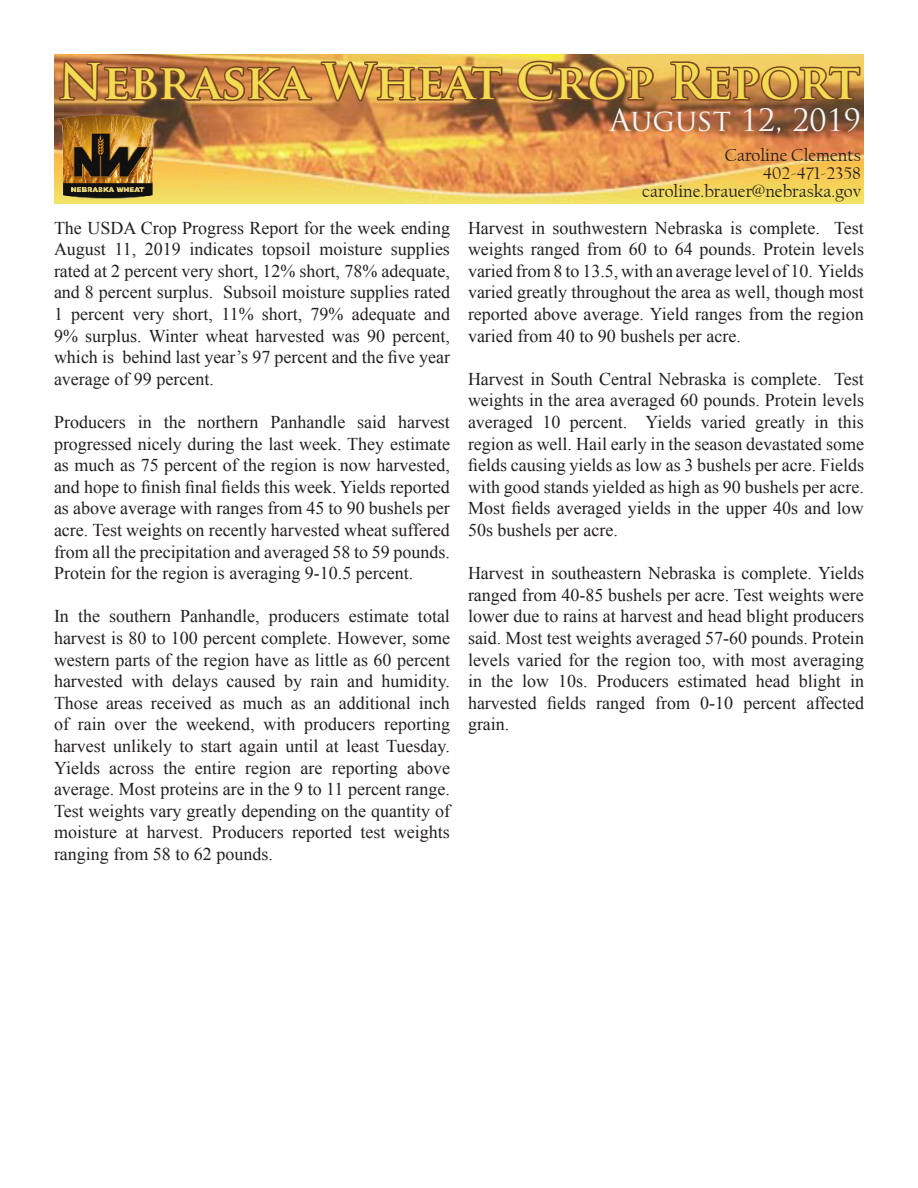
<style>
.page{position:relative;width:918px;height:1188px;background:#fff}
.page>*{position:absolute;margin:0;border:0;box-sizing:border-box;transform-origin:0 0}
.t1{font:700 48px "Trajan Pro";letter-spacing:-.01em;color:#f5db52}
.t2{font:30px "Trajan Pro";color:#f6f6f7}
.t3{font:18px/21.6px "Times New Roman";color:#231f20;text-align:justify}
.t4{font:18px "Californian FB";color:#231f20}
</style>
<div class="page">
<img style="left:54px;top:54px;width:810px;height:150px">
<img style="left:57px;top:54px;width:447px;height:135px">
<img style="left:516px;top:59px;width:139px;height:44px">
<svg style="left:669px;top:54px;width:193px;height:135px;background:#c58c48"></svg>
<img style="left:57px;top:108px;width:105px;height:92px">
<p class="t1" style="left:58px;top:52px;width:803px">Nebraska Wheat Crop Report</p>
<p class="t2" style="left:610px;top:101px;width:253px">August 12, 2019</p>
<p class="t3" style="left:54px;top:217px;width:398px">The USDA Crop Progress Report for the week ending August 11, 2019 indicates topsoil moisture supplies rated at 2 percent very short, 12% short, 78% adequate, and 8 percent surplus. Subsoil moisture supplies rated 1 percent very short, 11% short, 79% adequate and 9% surplus. Winter wheat harvested was 90 percent, which is behind last year’s 97 percent and the five year average of 99 percent.</p>
<p class="t3" style="left:54px;top:411px;width:398px">Producers in the northern Panhandle said harvest progressed nicely during the last week. They estimate as much as 75 percent of the region is now harvested, and hope to finish final fields this week. Yields reported as above average with ranges from 45 to 90 bushels per acre. Test weights on recently harvested wheat suffered from all the precipitation and averaged 58 to 59 pounds.<br>Protein for the region is averaging 9-10.5 percent.</p>
<p class="t3" style="left:54px;top:605px;width:398px">In the southern Panhandle, producers estimate total harvest is 80 to 100 percent complete. However, some western parts of the region have as little as 60 percent harvested with delays caused by rain and humidity.<br>Those areas received as much as an additional inch of rain over the weekend, with producers reporting harvest unlikely to start again until at least Tuesday.<br>Yields across the entire region are reporting above average. Most proteins are in the 9 to 11 percent range.<br>Test weights vary greatly depending on the quantity of moisture at harvest. Producers reported test weights ranging from 58 to 62 pounds.</p>
<p class="t4" style="left:725px;top:145px;width:138px">Caroline Clements</p>
<p class="t4" style="left:763px;top:163px;width:100px">402-471-2358</p>
<p class="t4" style="left:642px;top:181px;width:220px">caroline.brauer@nebraska.gov</p>
<p class="t3" style="left:468px;top:217px;width:398px">Harvest in southwestern Nebraska is complete. Test weights ranged from 60 to 64 pounds. Protein levels varied from 8 to 13.5, with an average level of 10. Yields varied greatly throughout the area as well, though most reported above average. Yield ranges from the region varied from 40 to 90 bushels per acre.</p>
<p class="t3" style="left:468px;top:368px;width:398px">Harvest in South Central Nebraska is complete. Test weights in the area averaged 60 pounds. Protein levels averaged 10 percent. Yields varied greatly in this region as well. Hail early in the season devastated some fields causing yields as low as 3 bushels per acre. Fields with good stands yielded as high as 90 bushels per acre.<br>Most fields averaged yields in the upper 40s and low 50s bushels per acre.</p>
<p class="t3" style="left:468px;top:562px;width:398px">Harvest in southeastern Nebraska is complete. Yields ranged from 40-85 bushels per acre. Test weights were lower due to rains at harvest and head blight producers said. Most test weights averaged 57-60 pounds. Protein levels varied for the region too, with most averaging in the low 10s. Producers estimated head blight in harvested fields ranged from 0-10 percent affected grain.</p>
</div>
